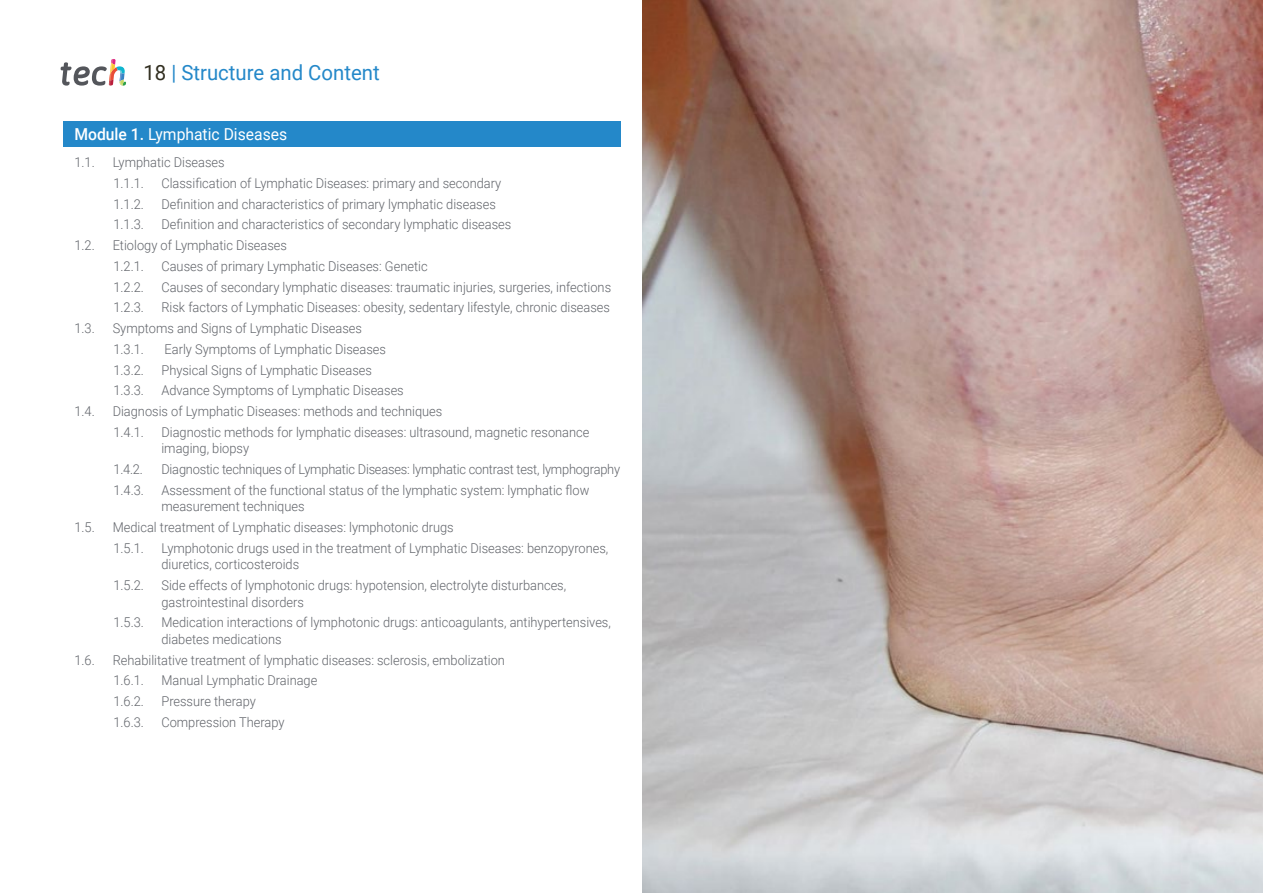
<style>
.page{position:relative;width:1263px;height:893px;background:#fff}
.page>*{position:absolute;margin:0;border:0;box-sizing:border-box;transform-origin:0 0}
.t1{font:21px "Roboto";color:#2488c9}
.t2{font:16.5px "Roboto";color:#fff;scale:.95 1}
.t3{font:300 13.5px/20.7px "Roboto";color:#61646a;scale:.95 1}
.s1{color:#312e20}
.s2{font-weight:500}
</style>
<div class="page">
<div style="left:63px;top:121px;width:558px;height:25px;background:#2488c9"></div>
<svg style="left:61px;top:59px;width:65px;height:27px"></svg>
<img style="left:642px;top:0;width:621px;height:893px">
<h1 class="t1" style="left:144px;top:57px;width:238px"><span class="s1">18</span> | Structure and Content</h1>
<p class="t2" style="left:74px;top:123px;width:225px"><span class="s2">Module 1.</span> Lymphatic Diseases</p>
<p class="t3" style="left:74px;top:151px;width:23px">1.1.</p>
<p class="t3" style="left:113px;top:151px;width:119px">Lymphatic Diseases<br>1.1.1.</p>
<p class="t3" style="left:161px;top:172px;width:359px">Classification of Lymphatic Diseases: primary and secondary</p>
<p class="t3" style="left:113px;top:193px;width:34px">1.1.2.</p>
<p class="t3" style="left:161px;top:193px;width:353px">Definition and characteristics of primary lymphatic diseases</p>
<p class="t3" style="left:113px;top:214px;width:34px">1.1.3.</p>
<p class="t3" style="left:161px;top:214px;width:370px">Definition and characteristics of secondary lymphatic diseases</p>
<p class="t3" style="left:74px;top:234px;width:23px">1.2.</p>
<p class="t3" style="left:113px;top:234px;width:185px">Etiology of Lymphatic Diseases<br>1.2.1.</p>
<p class="t3" style="left:161px;top:255px;width:282px">Causes of primary Lymphatic Diseases: Genetic</p>
<p class="t3" style="left:113px;top:276px;width:34px">1.2.2.</p>
<p class="t3" style="left:161px;top:276px;width:475px">Causes of secondary lymphatic diseases: traumatic injuries, surgeries, infections</p>
<p class="t3" style="left:113px;top:297px;width:34px">1.2.3.</p>
<p class="t3" style="left:161px;top:297px;width:474px">Risk factors of Lymphatic Diseases: obesity, sedentary lifestyle, chronic diseases</p>
<p class="t3" style="left:74px;top:317px;width:23px">1.3.</p>
<p class="t3" style="left:113px;top:317px;width:264px">Symptoms and Signs of Lymphatic Diseases<br>1.3.1.</p>
<p class="t3" style="left:165px;top:338px;width:235px">Early Symptoms of Lymphatic Diseases</p>
<p class="t3" style="left:113px;top:359px;width:34px">1.3.2.</p>
<p class="t3" style="left:161px;top:359px;width:223px">Physical Signs of Lymphatic Diseases</p>
<p class="t3" style="left:113px;top:380px;width:34px">1.3.3.</p>
<p class="t3" style="left:161px;top:380px;width:257px">Advance Symptoms of Lymphatic Diseases</p>
<p class="t3" style="left:74px;top:400px;width:23px">1.4.</p>
<p class="t3" style="left:113px;top:400px;width:349px">Diagnosis of Lymphatic Diseases: methods and techniques<br>1.4.1.</p>
<p class="t3" style="left:161px;top:423px;width:452px;line-height:16.5px">Diagnostic methods for lymphatic diseases: ultrasound, magnetic resonance imaging, biopsy</p>
<p class="t3" style="left:113px;top:458px;width:33px">1.4.2.</p>
<p class="t3" style="left:161px;top:458px;width:484px">Diagnostic techniques of Lymphatic Diseases: lymphatic contrast test, lymphography</p>
<p class="t3" style="left:113px;top:479px;width:34px">1.4.3.</p>
<p class="t3" style="left:161px;top:481px;width:452px;line-height:16.5px">Assessment of the functional status of the lymphatic system: lymphatic flow measurement techniques</p>
<p class="t3" style="left:74px;top:516px;width:23px">1.5.</p>
<p class="t3" style="left:113px;top:516px;width:360px">Medical treatment of Lymphatic diseases: lymphotonic drugs<br>1.5.1.</p>
<p class="t3" style="left:161px;top:539px;width:472px;line-height:16.5px">Lymphotonic drugs used in the treatment of Lymphatic Diseases: benzopyrones, diuretics, corticosteroids</p>
<p class="t3" style="left:113px;top:574px;width:34px">1.5.2.</p>
<p class="t3" style="left:161px;top:576px;width:428px;line-height:16.5px">Side effects of lymphotonic drugs: hypotension, electrolyte disturbances, gastrointestinal disorders</p>
<p class="t3" style="left:113px;top:612px;width:34px">1.5.3.</p>
<p class="t3" style="left:161px;top:614px;width:475px;line-height:16.5px">Medication interactions of lymphotonic drugs: anticoagulants, antihypertensives, diabetes medications</p>
<p class="t3" style="left:74px;top:649px;width:23px">1.6.</p>
<p class="t3" style="left:113px;top:649px;width:414px">Rehabilitative treatment of lymphatic diseases: sclerosis, embolization<br>1.6.1.</p>
<p class="t3" style="left:161px;top:670px;width:166px">Manual Lymphatic Drainage</p>
<p class="t3" style="left:113px;top:690px;width:34px">1.6.2.</p>
<p class="t3" style="left:161px;top:690px;width:101px">Pressure therapy</p>
<p class="t3" style="left:113px;top:711px;width:34px">1.6.3.</p>
<p class="t3" style="left:161px;top:711px;width:131px">Compression Therapy</p>
</div>
